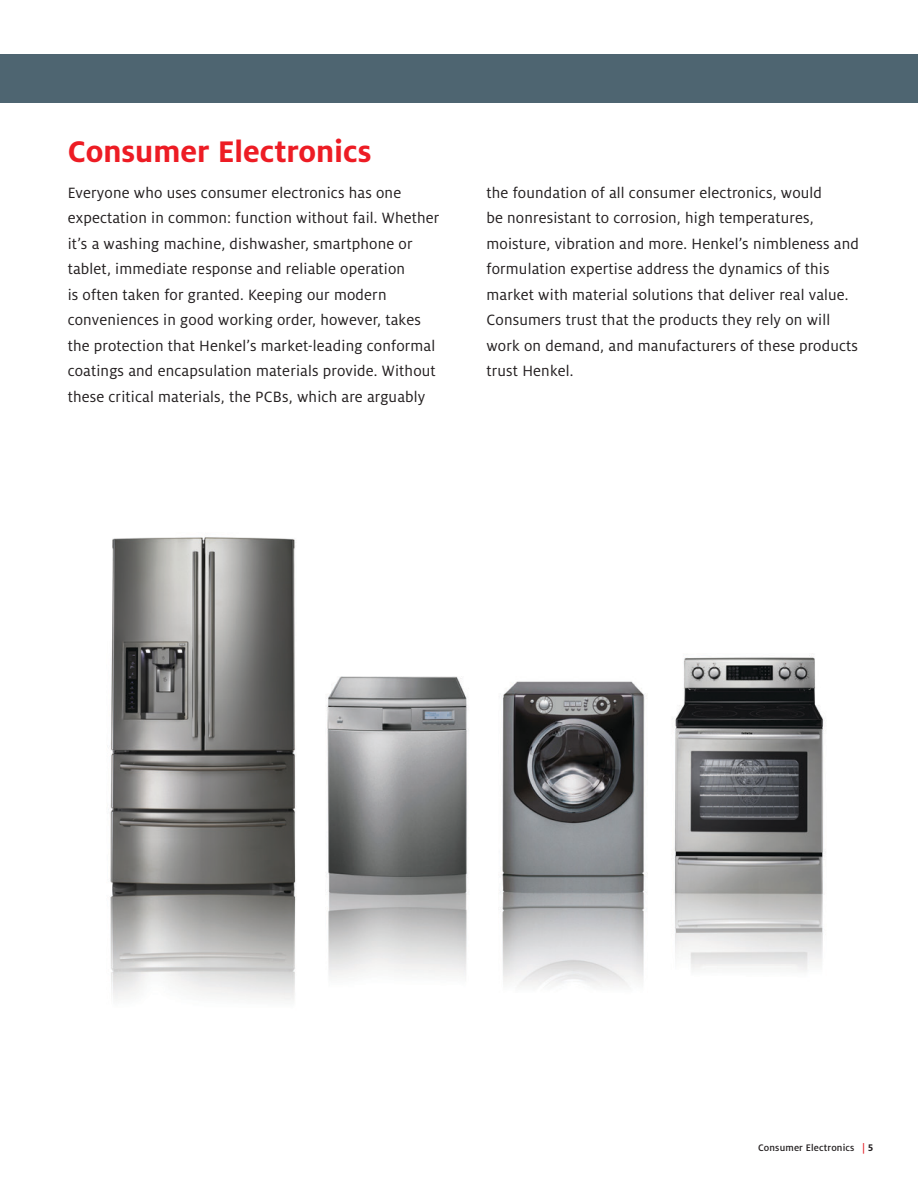
<style>
.page{position:relative;width:918px;height:1188px;background:#fff}
.page>*{position:absolute;margin:0;border:0;box-sizing:border-box;transform-origin:0 0}
.t1{font:700 33px "Henkel Milo";color:#ed1c24}
.Body-Copy_11{font:16.5px/25.5px "Henkel Milo";letter-spacing:.01em;color:#231f20}
.Right_Hand_Numbering{font:500 10.65px "Henkel Milo";color:#e31e26}
.t2{font:500 10.5px "Henkel Milo";letter-spacing:.015em;color:#231f20}
.s1{font-weight:700;color:#231f20}
</style>
<div class="page">
<div style="left:0;top:54px;width:918px;height:49px;background:#4e6571"></div>
<img style="left:108px;top:537px;width:718px;height:463px">
<p class="t1" style="left:68px;top:133px;width:305px">Consumer Electronics</p>
<p class="Body-Copy_11" style="left:68px;top:180px;width:373px">Everyone who uses consumer electronics has one expectation in common: function without fail. Whether it’s a washing machine, dishwasher, smartphone or tablet, immediate response and reliable operation<br>is often taken for granted. Keeping our modern conveniences in good working order, however, takes the protection that Henkel’s market-leading conformal coatings and encapsulation materials provide. Without these critical materials, the PCBs, which are arguably</p>
<p class="Body-Copy_11" style="left:486px;top:180px;width:374px">the foundation of all consumer electronics, would<br>be nonresistant to corrosion, high temperatures, moisture, vibration and more. Henkel’s nimbleness and formulation expertise address the dynamics of this market with material solutions that deliver real value.<br>Consumers trust that the products they rely on will work on demand, and manufacturers of these products trust Henkel.</p>
<p class="t2" style="left:758px;top:1142px;width:98px">Consumer Electronics</p>
<p class="Right_Hand_Numbering" style="left:862px;top:1142px;width:12px">| <span class="s1">5</span></p>
</div>
